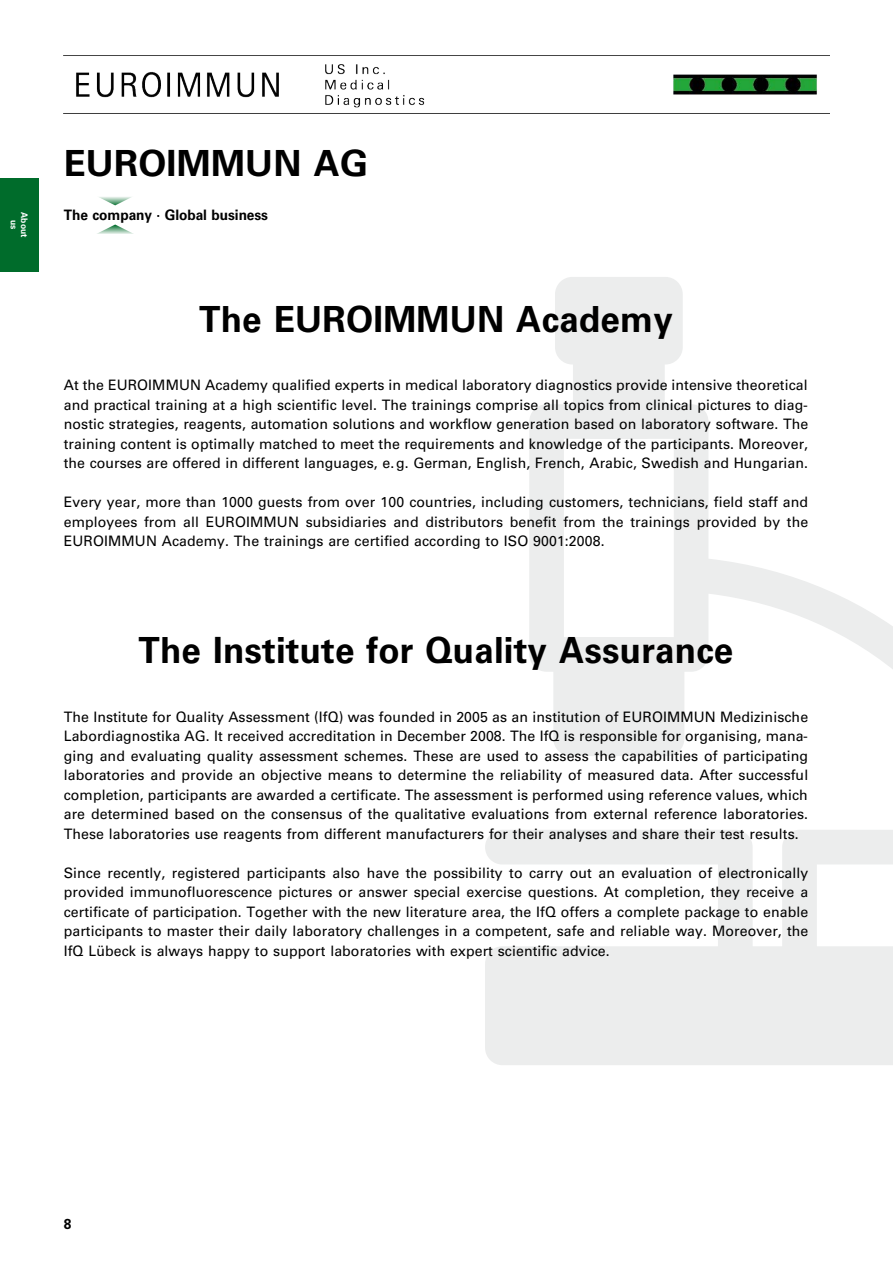
<style>
.page{position:relative;width:893px;height:1263px;background:#fff}
.page>*{position:absolute;margin:0;border:0;box-sizing:border-box;transform-origin:0 0}
.t1{font:700 36px "Univers LT Pro 65";letter-spacing:.005em;color:#000}
.t2{font:14.4px/19.5px "Univers LT Pro 55 Roman";letter-spacing:.005em;color:#000;text-align:justify}
.t3{font:700 14.4px "Univers LT Pro 65";letter-spacing:-.005em;color:#000;scale:.95 1}
.t4{font:700 9px/10.5px "Univers LT Pro 65";letter-spacing:.005em;color:#fff;text-align:center;scale:.95 1}
</style>
<div class="page">
<svg style="left:485px;top:277px;width:408px;height:788px"></svg>
<div style="left:0;top:178px;width:38px;height:93px;background:#006c2b"></div>
<svg style="left:99px;top:197px;width:32px;height:8px"></svg>
<svg style="left:97px;top:225px;width:36px;height:9px"></svg>
<img style="left:64px;top:55px;width:765px;height:59px">
<p class="t4" style="left:30px;top:212px;width:28px;rotate:90deg">About us</p>
<h1 class="t1" style="left:64px;top:142px;width:306px">EUROIMMUN AG</h1>
<p class="t3" style="left:64px;top:206px;width:217px">The company · Global business</p>
<h1 class="t1" style="left:199px;top:297px;width:475px">The EUROIMMUN Academy</h1>
<p class="t2" style="left:64px;top:375px;width:746px">At the EUROIMMUN Academy qualified experts in medical laboratory diagnostics provide intensive theoretical and practical training at a high scientific level. The trainings comprise all topics from clinical pictures to diag&shy;nostic strategies, reagents, automation solutions and workflow generation based on laboratory software. The training content is optimally matched to meet the requirements and knowledge of the participants. Moreover, the courses are offered in different languages, e.g. German, English, French, Arabic, Swedish and Hungarian.</p>
<p class="t2" style="left:64px;top:492px;width:746px">Every year, more than 1000 guests from over 100 countries, including customers, technicians, field staff and employees from all EUROIMMUN subsidiaries and distributors benefit from the trainings provided by the EUROIMMUN Academy. The trainings are certified according to ISO 9001:2008.</p>
<h1 class="t1" style="left:139px;top:629px;width:596px">The Institute for Quality Assurance</h1>
<p class="t2" style="left:64px;top:707px;width:746px">The Institute for Quality Assessment (IfQ) was founded in 2005 as an institution of EUROIMMUN Medizinische Labordiagnostika AG. It received accreditation in December 2008. The IfQ is responsible for organising, mana&shy;ging and evaluating quality assessment schemes. These are used to assess the capabilities of participating laboratories and provide an objective means to determine the reliability of measured data. After successful completion, participants are awarded a certificate. The assessment is performed using reference values, which are determined based on the consensus of the qualitative evaluations from external reference laboratories.<br>These laboratories use reagents from different manufacturers for their analyses and share their test results.</p>
<p class="t2" style="left:64px;top:863px;width:746px">Since recently, registered participants also have the possibility to carry out an evaluation of electronically provided immunofluorescence pictures or answer special exercise questions. At completion, they receive a certificate of participation. Together with the new literature area, the IfQ offers a complete package to enable participants to master their daily laboratory challenges in a competent, safe and reliable way. Moreover, the IfQ Lübeck is always happy to support laboratories with expert scientific advice.</p>
<p class="t3" style="left:64px;top:1215px;width:10px">8</p>
</div>
